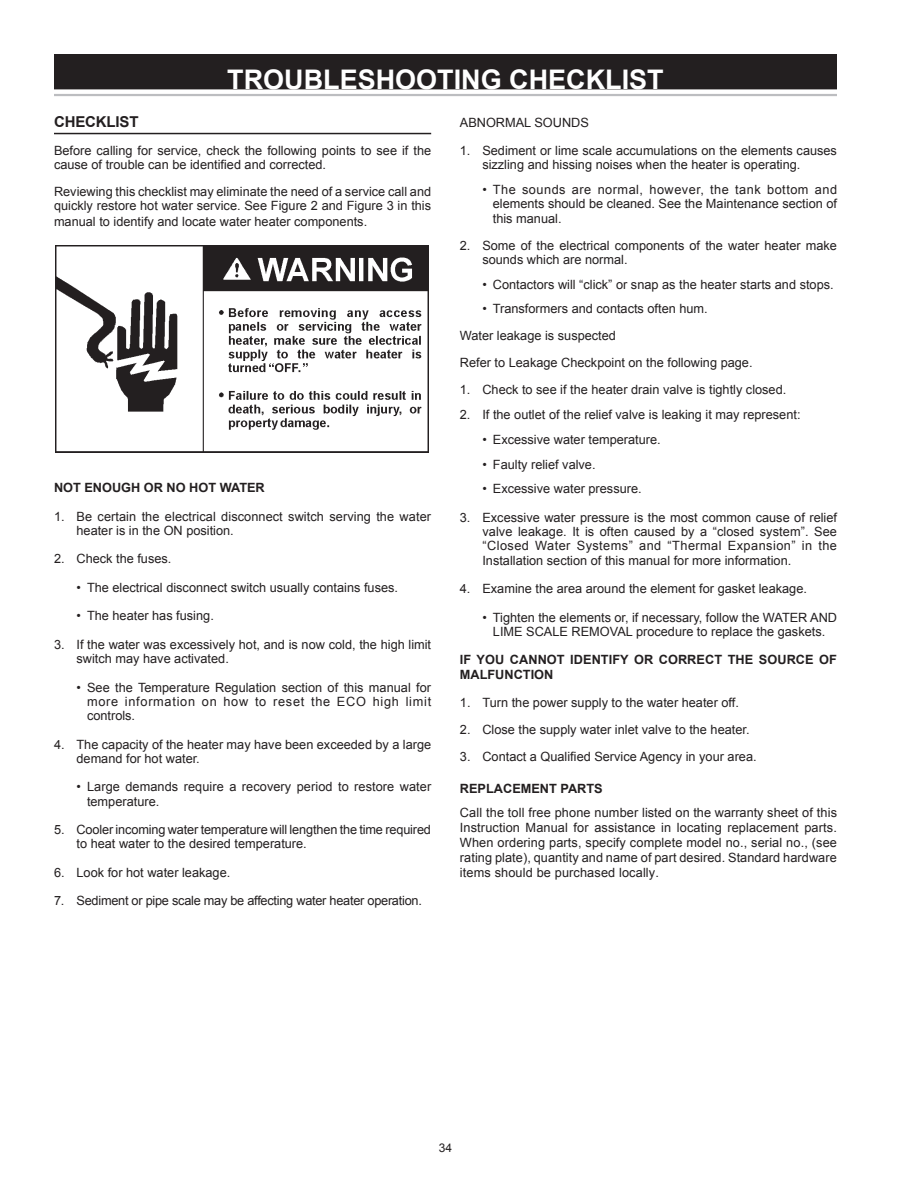
<style>
.page{position:relative;width:918px;height:1188px;background:#fff}
.page>*{position:absolute;margin:0;border:0;box-sizing:border-box;transform-origin:0 0}
.t1{font:700 27px "Arial";color:#fff}
.t2{font:700 15px "Arial";letter-spacing:-.01em;color:#231f20}
.t3{font:12.75px/14.2px "Arial";color:#231f20}
.t4{font:700 12.75px/14.2px "Arial";color:#231f20}
.t5{font:12.75px "Arial";letter-spacing:-.02em;color:#231f20}
.t6{font:12px "Arial";color:#231f20}
</style>
<div class="page">
<div style="left:55px;top:55px;width:781px;height:34px;background:#231f20"></div>
<div style="left:54px;top:54px;width:783px;height:35px;border:2px solid #231f20"></div>
<hr style="left:54px;top:94px;width:783px;height:2px;background:#bcbdc0">
<hr style="left:54px;top:133px;width:377px;height:1px;background:#231f20">
<img style="left:56px;top:245px;width:373px;height:207px">
<h1 class="t1" style="left:227px;top:62px;width:438px">TROUBLESHOOTING CHECKLIST</h1>
<p class="t2" style="left:54px;top:112px;width:86px">CHECKLIST</p>
<p class="t3" style="left:54px;top:144px;width:379px">Before calling for service, check the following points to see if the cause of trouble can be identified and corrected.</p>
<p class="t3" style="left:54px;top:184px;width:379px">Reviewing this checklist may eliminate the need of a service call and quickly restore hot water service. See Figure 2 and Figure 3 in this</p>
<p class="t3" style="left:54px;top:215px;width:315px">manual to identify and locate water heater components.</p>
<p class="t4" style="left:54px;top:481px;width:212px">NOT ENOUGH OR NO HOT WATER</p>
<p class="t3" style="left:77px;top:509px;width:356px;text-indent:-23px">1. Be certain the electrical disconnect switch serving the water heater is in the ON position.</p>
<p class="t3" style="left:54px;top:552px;width:119px">2. Check the fuses.</p>
<p class="t3" style="left:77px;top:580px;width:323px">• The electrical disconnect switch usually contains fuses.</p>
<p class="t3" style="left:77px;top:609px;width:139px">• The heater has fusing.</p>
<p class="t3" style="left:77px;top:637px;width:356px;text-indent:-23px">3. If the water was excessively hot, and is now cold, the high limit switch may have activated.</p>
<p class="t3" style="left:87px;top:680px;width:346px;text-align:justify;text-indent:-10px">• See the Temperature Regulation section of this manual for more information on how to reset the ECO high limit controls.</p>
<p class="t3" style="left:77px;top:737px;width:356px;text-indent:-23px">4. The capacity of the heater may have been exceeded by a large demand for hot water.</p>
<p class="t3" style="left:87px;top:780px;width:346px;text-indent:-10px">• Large demands require a recovery period to restore water temperature.</p>
<p class="t3" style="left:77px;top:823px;width:356px;text-indent:-23px">5. Cooler incoming water temperature will lengthen the time required to heat water to the desired temperature.</p>
<p class="t3" style="left:54px;top:865px;width:178px">6. Look for hot water leakage.</p>
<p class="t5" style="left:54px;top:892px;width:369px">7. Sediment or pipe scale may be affecting water heater operation.</p>
<p class="t3" style="left:460px;top:115px;width:131px">ABNORMAL SOUNDS</p>
<p class="t3" style="left:482px;top:144px;width:356px;text-indent:-23px">1. Sediment or lime scale accumulations on the elements causes sizzling and hissing noises when the heater is operating.</p>
<p class="t3" style="left:493px;top:183px;width:346px;text-align:justify;text-indent:-10px">• The sounds are normal, however, the tank bottom and elements should be cleaned. See the Maintenance section of this manual.</p>
<p class="t3" style="left:482px;top:238px;width:356px;text-indent:-23px">2. Some of the electrical components of the water heater make sounds which are normal.</p>
<p class="t3" style="left:482px;top:277px;width:353px">• Contactors will “click” or snap as the heater starts and stops.</p>
<p class="t3" style="left:460px;top:296px;width:294px;line-height:27px;text-indent:22px">• Transformers and contacts often hum.<br>Water leakage is suspected<br>Refer to Leakage Checkpoint on the following page.</p>
<p class="t3" style="left:460px;top:383px;width:328px">1. Check to see if the heater drain valve is tightly closed.</p>
<p class="t3" style="left:460px;top:408px;width:342px">2. If the outlet of the relief valve is leaking it may represent:</p>
<p class="t3" style="left:482px;top:433px;width:180px">• Excessive water temperature.</p>
<p class="t3" style="left:482px;top:457px;width:115px">• Faulty relief valve.</p>
<p class="t3" style="left:482px;top:482px;width:161px">• Excessive water pressure.</p>
<p class="t3" style="left:482px;top:511px;width:356px;text-align:justify;text-indent:-23px">3. Excessive water pressure is the most common cause of relief valve leakage. It is often caused by a “closed system”. See “Closed Water Systems” and “Thermal Expansion” in the Installation section of this manual for more information.</p>
<p class="t3" style="left:460px;top:582px;width:349px">4. Examine the area around the element for gasket leakage.</p>
<p class="t3" style="left:482px;top:610px;width:356px;text-align:center">• Tighten the elements or, if necessary, follow the WATER AND<br>LIME SCALE REMOVAL procedure to replace the gaskets.</p>
<p class="t4" style="left:460px;top:653px;width:379px">IF YOU CANNOT IDENTIFY OR CORRECT THE SOURCE OF<br>MALFUNCTION</p>
<p class="t3" style="left:460px;top:696px;width:281px">1. Turn the power supply to the water heater off.</p>
<p class="t3" style="left:460px;top:723px;width:291px">2. Close the supply water inlet valve to the heater.</p>
<p class="t3" style="left:460px;top:750px;width:298px">3. Contact a Qualified Service Agency in your area.</p>
<p class="t4" style="left:460px;top:782px;width:144px">REPLACEMENT PARTS</p>
<p class="t3" style="left:460px;top:805px;width:379px;line-height:15px;text-align:justify">Call the toll free phone number listed on the warranty sheet of this Instruction Manual for assistance in locating replacement parts.<br>When ordering parts, specify complete model no., serial no., (see rating plate), quantity and name of part desired. Standard hardware items should be purchased locally.</p>
<p class="t6" style="left:439px;top:1140px;width:15px">34</p>
</div>
